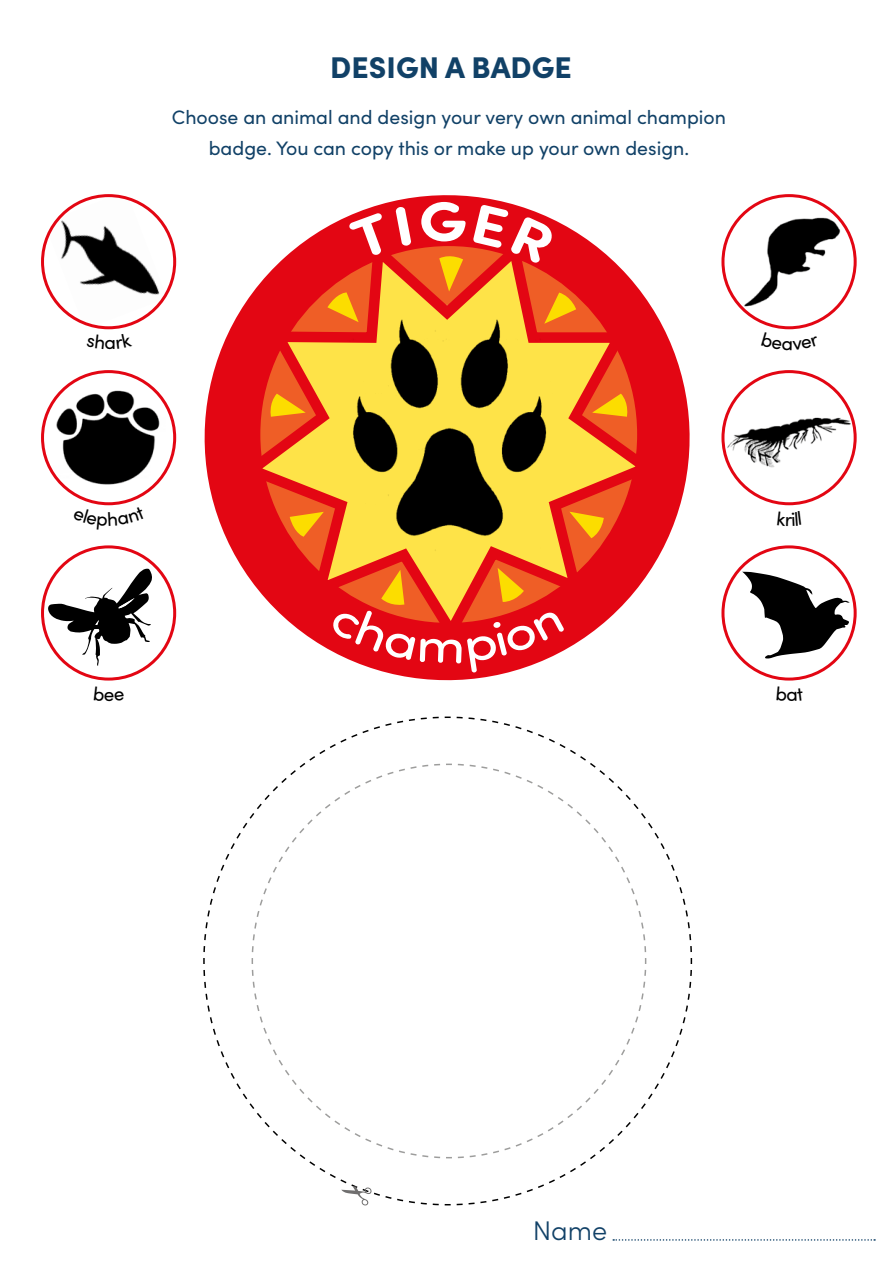
<style>
.page{position:relative;width:893px;height:1263px;background:#fff}
.page>*{position:absolute;margin:0;border:0;box-sizing:border-box;transform-origin:0 0}
.t1{font:700 55.95px "Sofia Pro Soft";color:#fff;scale:1.15 1}
.t2{font:900 30px "Sofia Pro";color:#114167}
.t3{font:300 27px "Sofia Pro";color:#114167}
.t4{font:19.5px/31.5px "Sofia Pro";color:#114167;text-align:center}
.t5{font:19.05px "Sofia Pro";color:#000}
</style>
<div class="page">
<svg style="left:43px;top:196px;width:132px;height:132px"></svg>
<img style="left:49px;top:196px;width:117px;height:130px">
<div style="left:41px;top:194px;width:135px;height:135px;border:3px solid #e30613;border-radius:50%"></div>
<img style="left:750px;top:216px;width:90px;height:95px">
<div style="left:721px;top:194px;width:136px;height:135px;border:3px solid #e30613;border-radius:50%"></div>
<svg style="left:43px;top:372px;width:132px;height:132px"></svg>
<img style="left:49px;top:387px;width:117px;height:101px">
<div style="left:41px;top:370px;width:135px;height:135px;border:3px solid #e30613;border-radius:50%"></div>
<svg style="left:43px;top:568px;width:109px;height:98px"></svg>
<div style="left:41px;top:545px;width:135px;height:135px;border:3px solid #e30613;border-radius:50%"></div>
<img style="left:750px;top:403px;width:104px;height:68px">
<div style="left:721px;top:370px;width:136px;height:135px;border:3px solid #e30613;border-radius:50%"></div>
<svg style="left:750px;top:571px;width:99px;height:88px"></svg>
<div style="left:721px;top:545px;width:136px;height:135px;border:3px solid #e30613;border-radius:50%"></div>
<svg style="left:204px;top:195px;width:546px;height:486px"></svg>
<svg style="left:203px;top:716px;width:490px;height:490px"></svg>
<svg style="left:341px;top:1186px;width:31px;height:19px"></svg>
<svg style="left:251px;top:763px;width:396px;height:396px"></svg>
<svg style="left:613px;top:1239px;width:262px;height:2px"></svg>
<svg style="left:327px;top:292px;width:32px;height:30px"></svg>
<svg style="left:439px;top:253px;width:24px;height:38px"></svg>
<svg style="left:544px;top:293px;width:32px;height:31px"></svg>
<svg style="left:592px;top:394px;width:38px;height:23px"></svg>
<svg style="left:290px;top:512px;width:34px;height:25px"></svg>
<svg style="left:569px;top:512px;width:35px;height:26px"></svg>
<svg style="left:268px;top:394px;width:38px;height:23px"></svg>
<svg style="left:329px;top:568px;width:236px;height:105px;background:#e93b25"></svg>
<svg style="left:348px;top:206px;width:64px;height:54px;background:#e4131c"></svg>
<svg style="left:473px;top:204px;width:83px;height:61px;background:#e51d24"></svg>
<p class="t5" style="left:105px;top:328px;width:13px">a</p>
<h2 class="t2" style="left:330px;top:44px;width:243px">DESIGN A BADGE</h2>
<p class="t4" style="left:172px;top:100px;width:556px">Choose an animal and design your very own animal champion badge. You can copy this or make up your own design.</p>
<h1 class="t1" style="left:419px;top:180px;width:44px">G</h1>
<p class="t5" style="left:104px;top:680px;width:12px">e</p>
<h3 class="t3" style="left:533px;top:1211px;width:76px">Name</h3>
</div>
